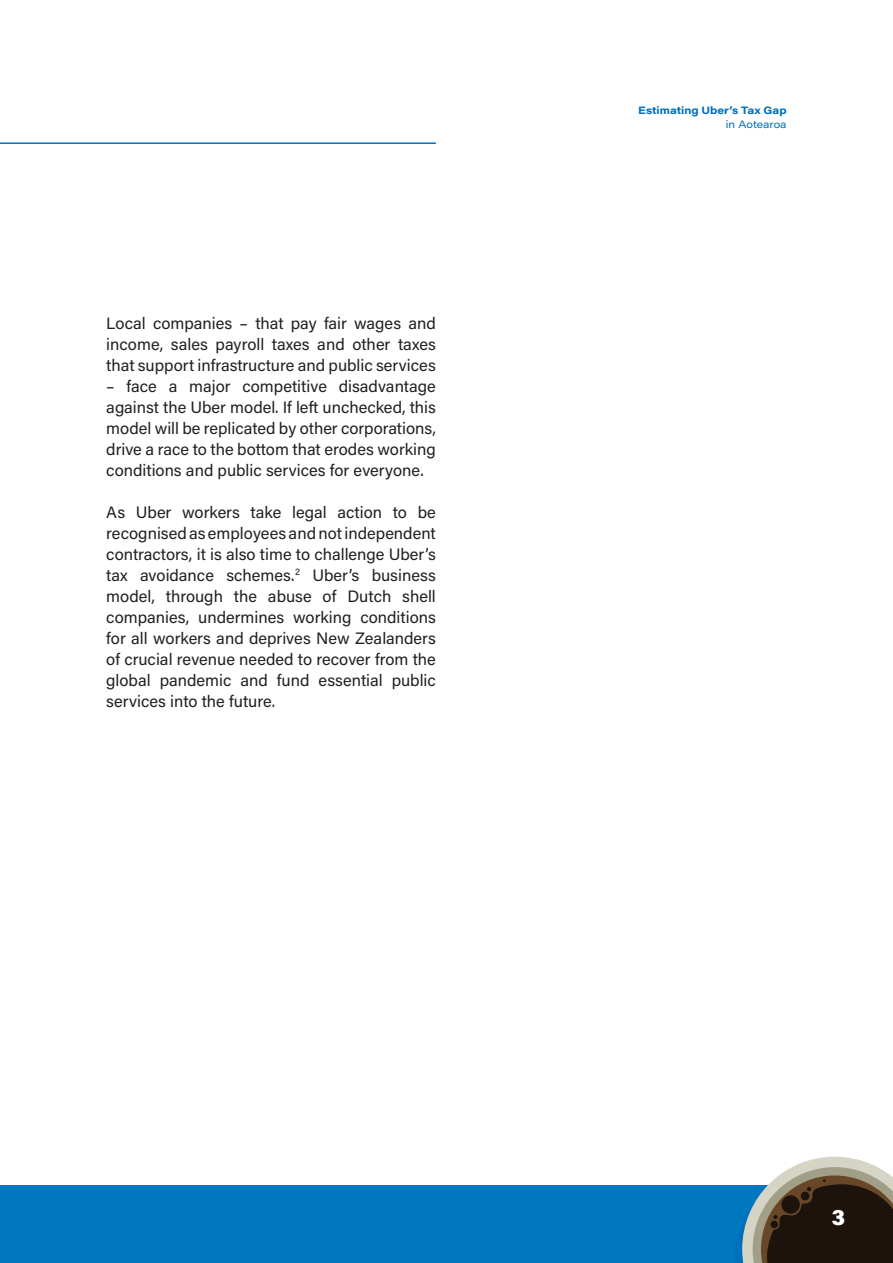
<style>
.page{position:relative;width:893px;height:1263px;background:#fff}
.page>*{position:absolute;margin:0;border:0;box-sizing:border-box;transform-origin:0 0}
.t1{font:900 22.5px "Acumin Pro";color:#fff}
.t2{font:16.5px/21px "Acumin Pro";color:#231f20;text-align:justify}
.t3{font:700 10.5px "Acumin Pro Wide";color:#0070ba}
.t4{font:10.5px "Acumin Pro Wide";color:#0070ba}
</style>
<div class="page">
<hr style="left:0;top:142px;width:436px;height:2px;background:#0070ba">
<div style="left:0;top:1185px;width:893px;height:78px;background:#0078bf"></div>
<svg style="left:742px;top:1157px;width:151px;height:106px;background:#615d54"></svg>
<p class="t2" style="left:106px;top:312px;width:331px">Local companies – that pay fair wages and income, sales payroll taxes and other taxes that support infrastructure and public services</p>
<p class="t2" style="left:106px;top:375px;width:331px">– face a major competitive disadvantage against the Uber model. If left unchecked, this model will be replicated by other corporations, drive a race to the bottom that erodes working conditions and public services for everyone.</p>
<p class="t2" style="left:106px;top:501px;width:331px">As Uber workers take legal action to be recognised as employees and not independent contractors, it is also time to challenge Uber’s tax avoidance schemes.<sup>2</sup> Uber’s business model, through the abuse of Dutch shell companies, undermines working conditions for all workers and deprives New Zealanders of crucial revenue needed to recover from the global pandemic and fund essential public services into the future.</p>
<p class="t3" style="left:638px;top:103px;width:150px">Estimating Uber’s Tax Gap</p>
<p class="t4" style="left:726px;top:116px;width:62px">in Aotearoa</p>
<h1 class="t1" style="left:832px;top:1201px;width:15px">3</h1>
</div>
